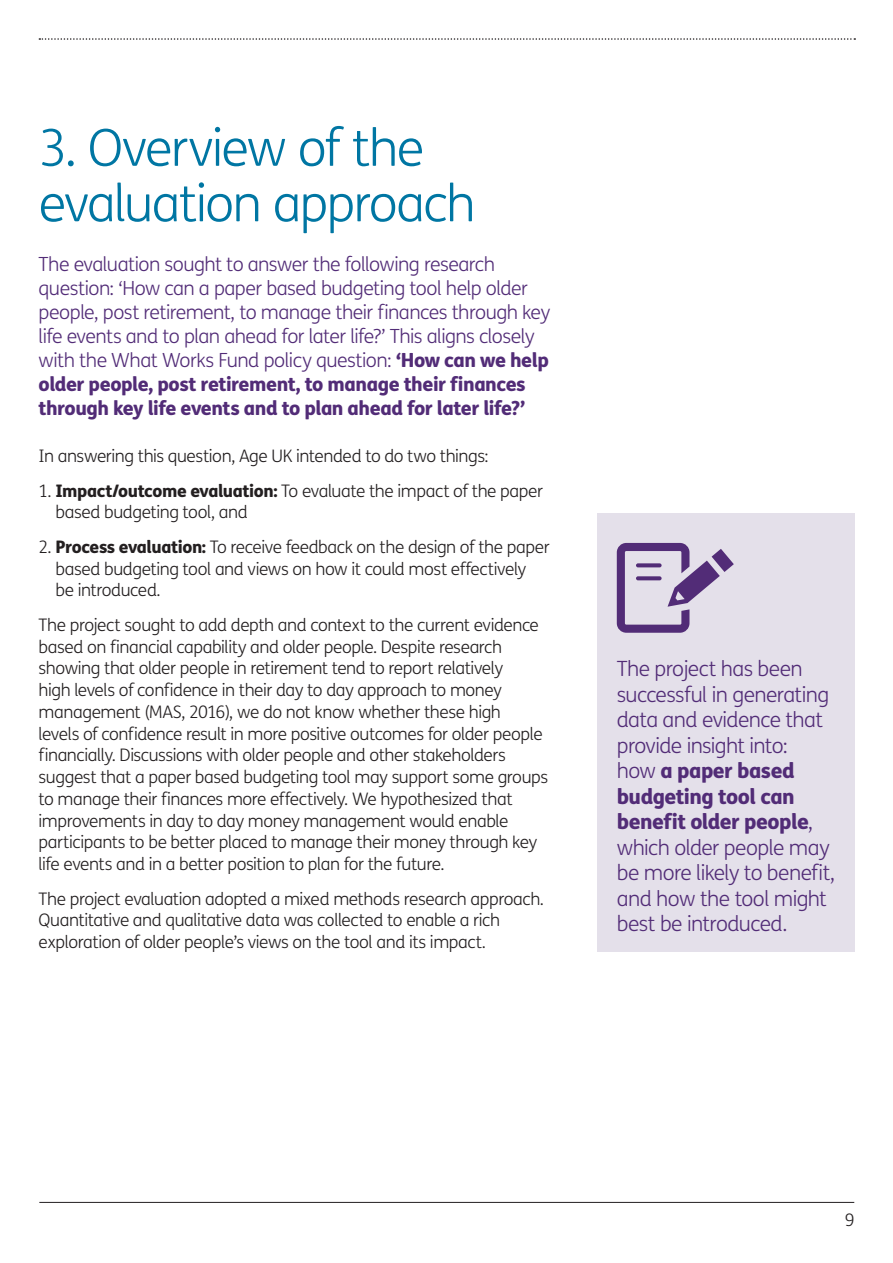
<style>
.page{position:relative;width:893px;height:1263px;background:#fff}
.page>*{position:absolute;margin:0;border:0;box-sizing:border-box;transform-origin:0 0}
.t1{font:300 51px/55.5px "FS Me";letter-spacing:-.035em;color:#0076a3}
.t2{font:300 21px/25.5px "FS Me";letter-spacing:-.03em;color:#522c77}
.t3{font:300 19.5px/24px "FS Me";letter-spacing:-.03em;color:#522c77}
.t4{font:300 17.25px/21.8px "FS Me";letter-spacing:-.025em;color:#231f20}
.s1{font-weight:800}
</style>
<div class="page">
<hr style="left:39px;top:1202px;width:815px;height:1px;background:#231f20">
<svg style="left:39px;top:38px;width:816px;height:2px"></svg>
<div style="left:597px;top:513px;width:258px;height:438px;background:#e4e0ea"></div>
<svg style="left:617px;top:543px;width:117px;height:90px"></svg>
<h1 class="t1" style="left:39px;top:122px;width:438px">3. Overview of the evaluation approach</h1>
<p class="t3" style="left:39px;top:253px;width:513px">The evaluation sought to answer the following research question: ‘How can a paper based budgeting tool help older people, post retirement, to manage their finances through key life events and to plan ahead for later life?’ This aligns closely with the What Works Fund policy question: <span class="s1">‘How can we help older people, post retirement, to manage their finances through key life events and to plan ahead for later life?’</span></p>
<p class="t4" style="left:39px;top:446px;width:452px">In answering this question, Age UK intended to do two things:</p>
<p class="t4" style="left:56px;top:480px;width:489px;text-indent:-17px">1. <span class="s1">Impact/outcome evaluation:</span> To evaluate the impact of the paper based budgeting tool, and</p>
<p class="t4" style="left:56px;top:536px;width:496px;text-indent:-17px">2. <span class="s1">Process evaluation:</span> To receive feedback on the design of the paper based budgeting tool and views on how it could most effectively<br>be introduced.</p>
<p class="t4" style="left:39px;top:614px;width:511px">The project sought to add depth and context to the current evidence based on financial capability and older people. Despite research showing that older people in retirement tend to report relatively<br>high levels of confidence in their day to day approach to money management (MAS, 2016), we do not know whether these high<br>levels of confidence result in more positive outcomes for older people financially. Discussions with older people and other stakeholders suggest that a paper based budgeting tool may support some groups to manage their finances more effectively. We hypothesized that improvements in day to day money management would enable participants to be better placed to manage their money through key life events and in a better position to plan for the future.</p>
<p class="t4" style="left:39px;top:888px;width:507px">The project evaluation adopted a mixed methods research approach.<br>Quantitative and qualitative data was collected to enable a rich exploration of older people’s views on the tool and its impact.</p>
<p class="t2" style="left:617px;top:657px;width:220px">The project has been successful in generating data and evidence that provide insight into:<br>how <span class="s1">a paper based budgeting tool can benefit older people</span>, which older people may be more likely to benefit, and how the tool might best be introduced.</p>
<p class="t4" style="left:845px;top:1210px;width:11px">9</p>
</div>
